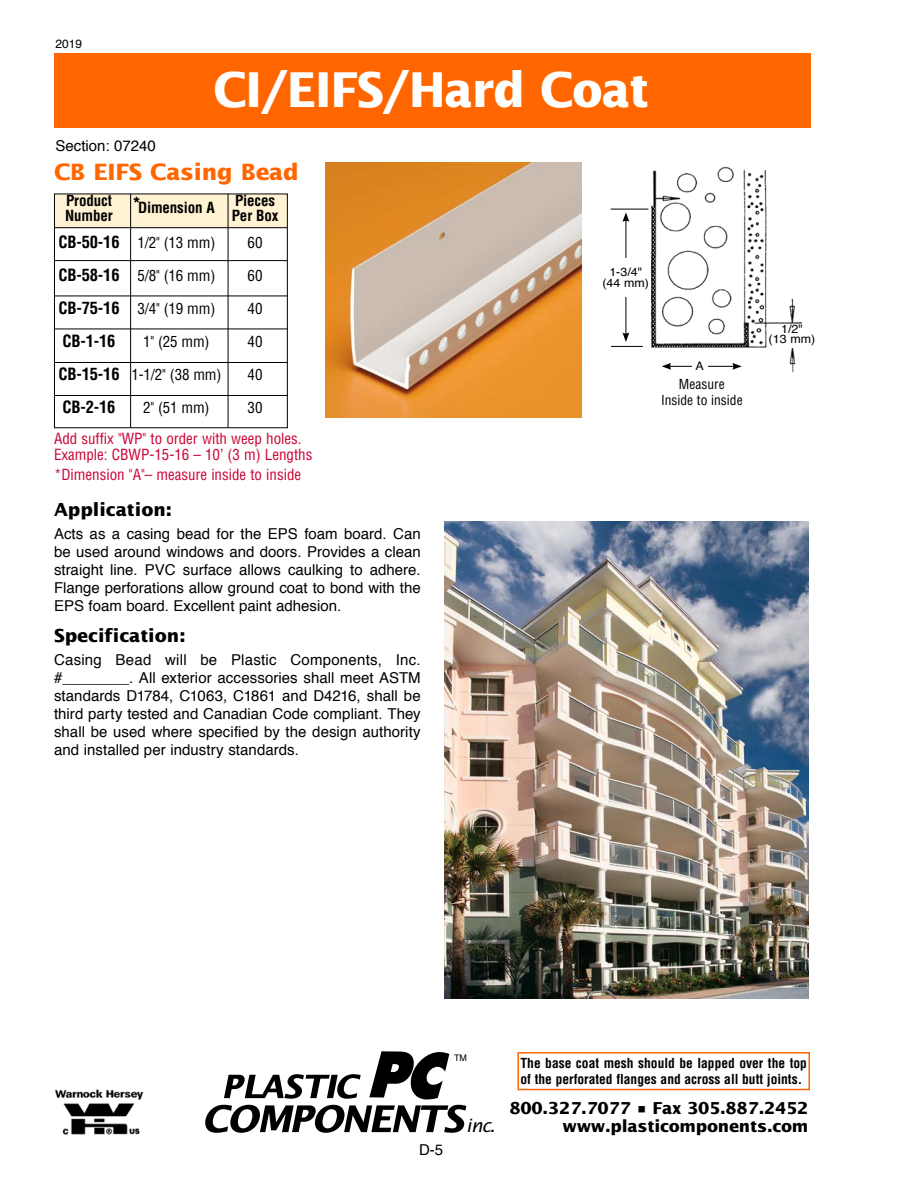
<style>
.page{position:relative;width:918px;height:1188px;background:#fff}
.page>*{position:absolute;margin:0;border:0;box-sizing:border-box;transform-origin:0 0}
.t1{font:700 48px "Lucida Sans";letter-spacing:-.025em;color:#fff;scale:.95 1}
.t2{font:700 22.5px "Lucida Sans";letter-spacing:-.01em;color:#f60}
.t3{font:italic 18.45px "Lucida Sans";color:#000}
.t4{font:700 18px "Lucida Sans";color:#000}
.t5{font:700 condensed 18px "Helvetica";color:#000}
.t6{font:700 16.5px/18px "Lucida Sans";letter-spacing:-.015em;color:#000;text-align:right}
.t7{font:700 condensed 16.5px "Helvetica";letter-spacing:-.01em;color:#000}
.t8{font:15px/18px "Helvetica";color:#000;text-align:justify}
.t9{font:condensed 15px/16.5px "Helvetica";color:#c03}
.t10{font:condensed 15px "Helvetica";letter-spacing:-.01em;color:#000}
.t11{font:700 condensed 15px "Helvetica";letter-spacing:-.01em;color:#000}
.t12{font:700 condensed 13.5px/16.2px "Helvetica";color:#000}
.t13{font:condensed 13.5px/16.2px "Helvetica";color:#000;text-align:center}
.t14{font:12px "Helvetica";color:#000}
.t15{font:11.85px/9.8px "Helvetica";color:#000;text-align:center;scale:1.05 1}
.t16{font:9px "Helvetica";color:#000}
.s1{font-weight:700;font-size:16.5px}
</style>
<div class="page">
<img style="left:55px;top:1089px;width:89px;height:46px">
<svg style="left:205px;top:1051px;width:261px;height:82px"></svg>
<div style="left:518px;top:1052px;width:292px;height:38px;border:2px solid #f60"></div>
<div style="left:54px;top:54px;width:756px;height:74px;background:#f60"></div>
<div style="left:55px;top:194px;width:232px;height:34px;background:#fff3d3"></div>
<div style="left:54px;top:194px;width:234px;height:234px;border:1px solid #000"></div>
<hr style="left:54px;top:227px;width:234px;height:1px;background:#000">
<hr style="left:130px;top:194px;width:1px;height:233px;background:#000">
<hr style="left:228px;top:194px;width:1px;height:234px;background:#000">
<hr style="left:54px;top:260px;width:233px;height:1px;background:#000">
<hr style="left:54px;top:296px;width:233px;height:1px;background:#000">
<hr style="left:55px;top:329px;width:233px;height:1px;background:#000">
<hr style="left:55px;top:362px;width:233px;height:1px;background:#000">
<hr style="left:55px;top:395px;width:232px;height:1px;background:#000">
<hr style="left:611px;top:209px;width:37px;height:1px;background:#000">
<img style="left:651px;top:166px;width:151px;height:207px">
<div style="left:617px;top:349px;width:167px;height:50px;background:#fff"></div>
<hr style="left:611px;top:346px;width:32px;height:1px;background:#000">
<div style="left:770px;top:326px;width:36px;height:22px;background:#fff"></div>
<hr style="left:669px;top:366px;width:66px;height:1px;background:#000">
<svg style="left:662px;top:363px;width:9px;height:7px"></svg>
<svg style="left:732px;top:363px;width:10px;height:7px"></svg>
<hr style="left:626px;top:219px;width:1px;height:116px;background:#000">
<svg style="left:622px;top:212px;width:7px;height:10px"></svg>
<svg style="left:622px;top:333px;width:7px;height:9px"></svg>
<div style="left:601px;top:259px;width:50px;height:38px;background:#fff"></div>
<div style="left:692px;top:356px;width:15px;height:20px;background:#fff"></div>
<img style="left:325px;top:162px;width:256px;height:256px">
<img style="left:444px;top:522px;width:365px;height:477px">
<p class="t14" style="left:55px;top:35px;width:28px">2019</p>
<p class="t8" style="left:56px;top:137px;width:102px">Section: 07240</p>
<h1 class="t1" style="left:213px;top:63px;width:460px">CI/EIFS/Hard Coat</h1>
<h2 class="t2" style="left:54px;top:159px;width:246px">CB EIFS Casing Bead</h2>
<p class="t11" style="left:66px;top:191px;width:47px">Product</p>
<p class="t11" style="left:235px;top:191px;width:42px">Pieces</p>
<p class="t11" style="left:65px;top:206px;width:49px">Number</p>
<p class="t5" style="left:132px;top:192px;width:10px">*</p>
<p class="t11" style="left:138px;top:199px;width:78px">Dimension A</p>
<p class="t11" style="left:232px;top:206px;width:48px">Per Box</p>
<p class="t10" style="left:58px;top:233px;width:158px"><span class="s1">CB-50-16</span> 1/2" (13 mm)</p>
<p class="t10" style="left:248px;top:233px;width:16px">60</p>
<p class="t10" style="left:58px;top:266px;width:158px"><span class="s1">CB-58-16</span> 5/8" (16 mm)</p>
<p class="t10" style="left:248px;top:266px;width:16px">60</p>
<p class="t10" style="left:58px;top:299px;width:158px"><span class="s1">CB-75-16</span> 3/4" (19 mm)</p>
<p class="t10" style="left:248px;top:299px;width:16px">40</p>
<p class="t7" style="left:62px;top:331px;width:55px">CB-1-16</p>
<p class="t10" style="left:143px;top:332px;width:68px">1" (25 mm)</p>
<p class="t10" style="left:248px;top:332px;width:16px">40</p>
<p class="t10" style="left:58px;top:365px;width:164px"><span class="s1">CB-15-16</span> 1-1/2" (38 mm)</p>
<p class="t10" style="left:248px;top:365px;width:16px">40</p>
<p class="t7" style="left:62px;top:397px;width:55px">CB-2-16</p>
<p class="t10" style="left:143px;top:398px;width:68px">2" (51 mm)</p>
<p class="t10" style="left:248px;top:398px;width:16px">30</p>
<p class="t9" style="left:54px;top:430px;width:260px">Add suffix "WP" to order with weep holes.<br>Example: CBWP-15-16 – 10’ (3 m) Lengths</p>
<p class="t9" style="left:54px;top:466px;width:249px">*Dimension "A"– measure inside to inside</p>
<p class="t4" style="left:54px;top:499px;width:120px">Application:</p>
<p class="t8" style="left:54px;top:526px;width:368px">Acts as a casing bead for the EPS foam board. Can be used around windows and doors. Provides a clean straight line. PVC surface allows caulking to adhere.<br>Flange perforations allow ground coat to bond with the EPS foam board. Excellent paint adhesion.</p>
<p class="t4" style="left:54px;top:625px;width:133px">Specification:</p>
<p class="t8" style="left:54px;top:652px;width:368px">Casing Bead will be Plastic Components, Inc. #________. All exterior accessories shall meet ASTM standards D1784, C1063, C1861 and D4216, shall be third party tested and Canadian Code compliant. They shall be used where specified by the design authority and installed per industry standards.</p>
<p class="t15" style="left:602px;top:266px;width:46px;line-height:11.6px">1-3/4" (44 mm)</p>
<p class="t15" style="left:696px;top:361px;width:9px">A</p>
<p class="t13" style="left:661px;top:376px;width:83px">Measure<br>Inside to inside</p>
<p class="t15" style="left:769px;top:325px;width:46px">1/2"<br>(13 mm)</p>
<p class="t16" style="left:454px;top:1051px;width:14px">TM</p>
<p class="t8" style="left:419px;top:1141px;width:26px">D-5</p>
<p class="t3" style="left:466px;top:1114px;width:30px">inc.</p>
<p class="t12" style="left:520px;top:1055px;width:288px">The base coat mesh should be lapped over the top of the perforated flanges and across all butt joints.</p>
<p class="t6" style="left:509px;top:1100px;width:301px">800.327.7077 • Fax 305.887.2452 www.plasticomponents.com</p>
</div>
